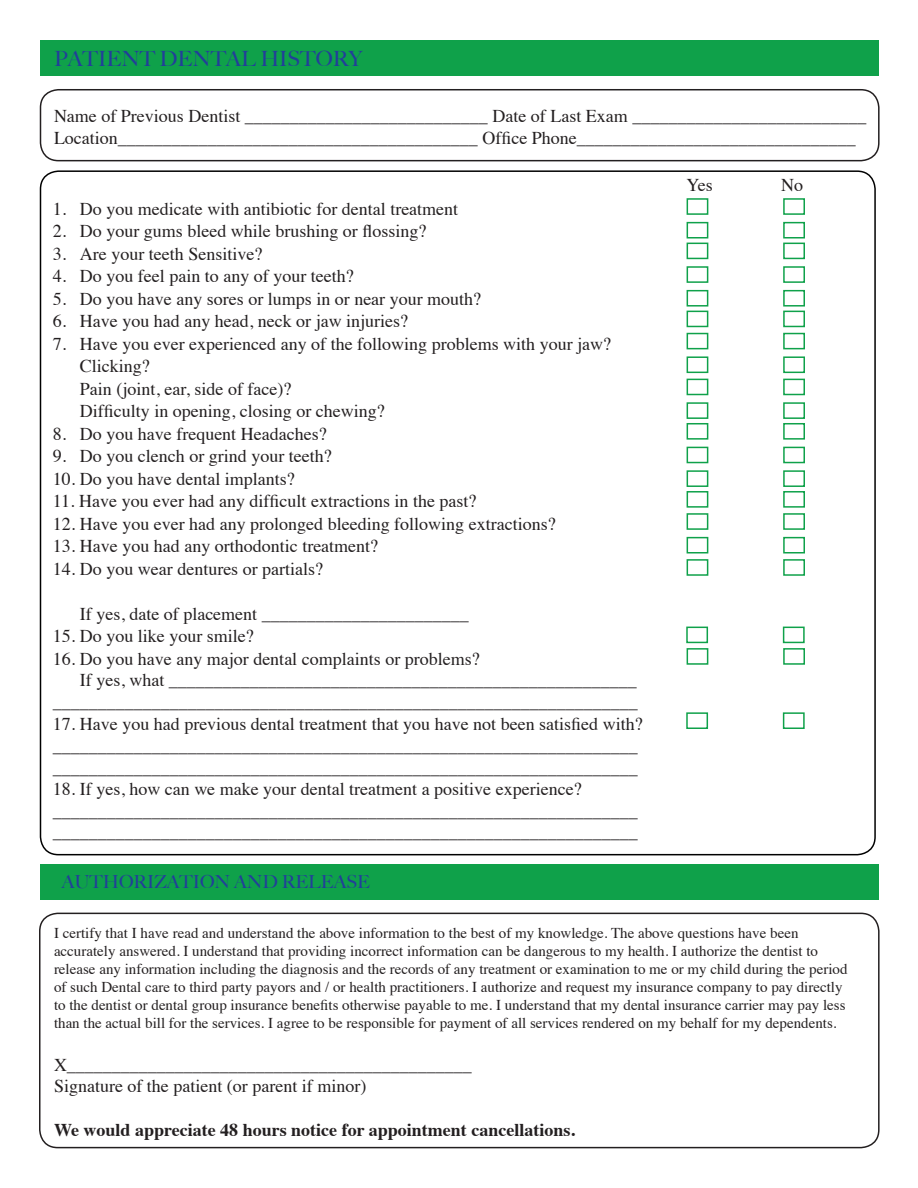
<style>
.page{position:relative;width:918px;height:1188px;background:#fff}
.page>*{position:absolute;margin:0;border:0;box-sizing:border-box;transform-origin:0 0}
.t1{font:500 21px "Big Caslon";color:#223f99}
.t2{font:18px/21.6px "Times";color:#231f20}
.t3{font:700 18px "Times";color:#231f20}
.t4{font:500 18px "Big Caslon";color:#223f99}
.t5{font:15px/18px "Times";color:#231f20}
</style>
<div class="page">
<div style="left:40px;top:40px;width:839px;height:36px;background:#0fa14a"></div>
<div style="left:39px;top:913px;width:841px;height:235px;border:2px solid #231f20;border-radius:18px"></div>
<div style="left:40px;top:865px;width:839px;height:35px;background:#0fa14a"></div>
<div style="left:40px;top:89px;width:840px;height:72px;border:2px solid #231f20;border-radius:18px"></div>
<div style="left:687px;top:198px;width:21px;height:17px;border:2px solid #0fa14a"></div>
<div style="left:783px;top:198px;width:22px;height:17px;border:2px solid #0fa14a"></div>
<div style="left:687px;top:222px;width:21px;height:17px;border:2px solid #0fa14a"></div>
<div style="left:783px;top:222px;width:22px;height:17px;border:2px solid #0fa14a"></div>
<div style="left:687px;top:243px;width:21px;height:16px;border:2px solid #0fa14a"></div>
<div style="left:783px;top:243px;width:22px;height:16px;border:2px solid #0fa14a"></div>
<div style="left:687px;top:266px;width:21px;height:17px;border:2px solid #0fa14a"></div>
<div style="left:783px;top:266px;width:22px;height:17px;border:2px solid #0fa14a"></div>
<div style="left:687px;top:290px;width:21px;height:17px;border:2px solid #0fa14a"></div>
<div style="left:783px;top:290px;width:22px;height:17px;border:2px solid #0fa14a"></div>
<div style="left:687px;top:311px;width:21px;height:16px;border:2px solid #0fa14a"></div>
<div style="left:783px;top:311px;width:22px;height:16px;border:2px solid #0fa14a"></div>
<div style="left:687px;top:333px;width:21px;height:16px;border:2px solid #0fa14a"></div>
<div style="left:783px;top:333px;width:22px;height:16px;border:2px solid #0fa14a"></div>
<div style="left:687px;top:356px;width:21px;height:17px;border:2px solid #0fa14a"></div>
<div style="left:783px;top:356px;width:22px;height:17px;border:2px solid #0fa14a"></div>
<div style="left:687px;top:379px;width:21px;height:16px;border:2px solid #0fa14a"></div>
<div style="left:783px;top:379px;width:22px;height:16px;border:2px solid #0fa14a"></div>
<div style="left:687px;top:402px;width:21px;height:17px;border:2px solid #0fa14a"></div>
<div style="left:783px;top:402px;width:22px;height:17px;border:2px solid #0fa14a"></div>
<div style="left:687px;top:423px;width:21px;height:17px;border:2px solid #0fa14a"></div>
<div style="left:783px;top:423px;width:22px;height:17px;border:2px solid #0fa14a"></div>
<div style="left:687px;top:447px;width:21px;height:16px;border:2px solid #0fa14a"></div>
<div style="left:783px;top:447px;width:22px;height:16px;border:2px solid #0fa14a"></div>
<div style="left:687px;top:470px;width:21px;height:17px;border:2px solid #0fa14a"></div>
<div style="left:783px;top:470px;width:22px;height:17px;border:2px solid #0fa14a"></div>
<div style="left:687px;top:491px;width:21px;height:17px;border:2px solid #0fa14a"></div>
<div style="left:783px;top:491px;width:22px;height:17px;border:2px solid #0fa14a"></div>
<div style="left:687px;top:513px;width:21px;height:17px;border:2px solid #0fa14a"></div>
<div style="left:783px;top:513px;width:22px;height:17px;border:2px solid #0fa14a"></div>
<div style="left:687px;top:537px;width:21px;height:17px;border:2px solid #0fa14a"></div>
<div style="left:783px;top:537px;width:22px;height:17px;border:2px solid #0fa14a"></div>
<div style="left:687px;top:559px;width:21px;height:17px;border:2px solid #0fa14a"></div>
<div style="left:783px;top:559px;width:22px;height:17px;border:2px solid #0fa14a"></div>
<div style="left:687px;top:648px;width:21px;height:17px;border:2px solid #0fa14a"></div>
<div style="left:783px;top:648px;width:22px;height:17px;border:2px solid #0fa14a"></div>
<div style="left:686px;top:627px;width:22px;height:16px;border:2px solid #0fa14a"></div>
<div style="left:783px;top:627px;width:22px;height:16px;border:2px solid #0fa14a"></div>
<div style="left:686px;top:712px;width:22px;height:17px;border:2px solid #0fa14a"></div>
<div style="left:783px;top:712px;width:22px;height:17px;border:2px solid #0fa14a"></div>
<p class="t1" style="left:54px;top:46px;width:310px">PATIENT DENTAL HISTORY</p>
<p class="t2" style="left:54px;top:103px;width:814px;line-height:22.5px">Name of Previous Dentist ___________________________ Date of Last Exam __________________________<br>Location________________________________________ Office Phone_______________________________</p>
<p class="t2" style="left:53px;top:196px;width:407px">1. Do you medicate with antibiotic for dental treatment</p>
<p class="t2" style="left:53px;top:219px;width:375px">2. Do your gums bleed while brushing or flossing?</p>
<p class="t2" style="left:53px;top:241px;width:211px">3. Are your teeth Sensitive?</p>
<p class="t2" style="left:53px;top:264px;width:302px">4. Do you feel pain to any of your teeth?</p>
<p class="t2" style="left:53px;top:286px;width:430px">5. Do you have any sores or lumps in or near your mouth?</p>
<p class="t2" style="left:53px;top:309px;width:357px">6. Have you had any head, neck or jaw injuries?</p>
<p class="t2" style="left:80px;top:331px;width:533px;line-height:22.5px;text-indent:-27px">7. Have you ever experienced any of the following problems with your jaw?<br>Clicking?<br>Pain (joint, ear, side of face)?<br>Difficulty in opening, closing or chewing?</p>
<p class="t2" style="left:53px;top:421px;width:275px">8. Do you have frequent Headaches?</p>
<p class="t2" style="left:53px;top:444px;width:280px">9. Do you clench or grind your teeth?</p>
<p class="t2" style="left:53px;top:466px;width:243px">10. Do you have dental implants?</p>
<p class="t2" style="left:53px;top:489px;width:425px">11. Have you ever had any difficult extractions in the past?</p>
<p class="t2" style="left:53px;top:511px;width:504px">12. Have you ever had any prolonged bleeding following extractions?</p>
<p class="t2" style="left:53px;top:534px;width:327px">13. Have you had any orthodontic treatment?</p>
<p class="t2" style="left:53px;top:556px;width:272px">14. Do you wear dentures or partials?</p>
<p class="t2" style="left:80px;top:601px;width:390px">If yes, date of placement _______________________</p>
<p class="t2" style="left:53px;top:624px;width:202px">15. Do you like your smile?</p>
<p class="t2" style="left:53px;top:646px;width:428px">16. Do you have any major dental complaints or problems?</p>
<p class="t2" style="left:80px;top:668px;width:558px">If yes, what ____________________________________________________</p>
<p class="t2" style="left:53px;top:690px;width:586px">_________________________________________________________________</p>
<p class="t2" style="left:53px;top:712px;width:591px">17. Have you had previous dental treatment that you have not been satisfied with? _________________________________________________________________ _________________________________________________________________</p>
<p class="t2" style="left:53px;top:777px;width:586px">18. If yes, how can we make your dental treatment a positive experience? _________________________________________________________________ _________________________________________________________________</p>
<p class="t4" style="left:62px;top:871px;width:310px">AUTHORIZATION AND RELEASE</p>
<p class="t2" style="left:687px;top:173px;width:28px">Yes</p>
<p class="t2" style="left:781px;top:173px;width:23px">No</p>
<p class="t5" style="left:54px;top:922px;width:795px">I certify that I have read and understand the above information to the best of my knowledge. The above questions have been accurately answered. I understand that providing incorrect information can be dangerous to my health. I authorize the dentist to release any information including the diagnosis and the records of any treatment or examination to me or my child during the period of such Dental care to third party payors and / or health practitioners. I authorize and request my insurance company to pay directly to the dentist or dental group insurance benefits otherwise payable to me. I understand that my dental insurance carrier may pay less than the actual bill for the services. I agree to be responsible for payment of all services rendered on my behalf for my dependents.</p>
<p class="t2" style="left:54px;top:1052px;width:419px">X_____________________________________________<br>Signature of the patient (or parent if minor)</p>
<p class="t3" style="left:54px;top:1112px;width:522px">We would appreciate 48 hours notice for appointment cancellations.</p>
</div>
